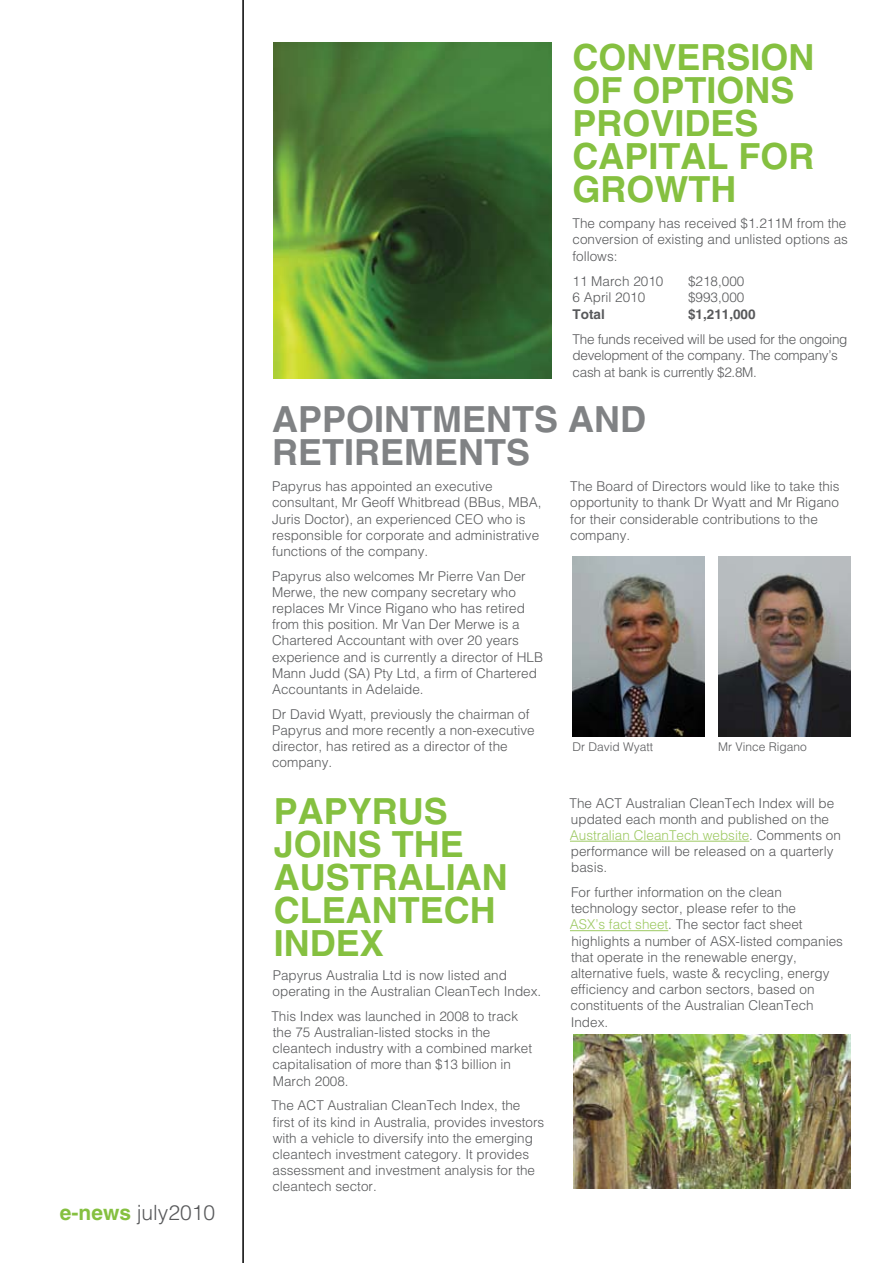
<style>
.page{position:relative;width:893px;height:1263px;background:#fff}
.page>*{position:absolute;margin:0;border:0;box-sizing:border-box;transform-origin:0 0}
.t1{font:700 36px/33px "Helvetica";color:#85c040}
.t2{font:700 36px/33px "Helvetica";color:#808284}
.t3{font:300 21px "Helvetica";color:#58595b}
.t4{font:300 13.5px/16.2px "Helvetica";color:#58595b}
.t5{font:300 13.5px/16.5px "Helvetica";letter-spacing:-.02em;color:#58595b}
.t6{font:700 13.5px "Helvetica";color:#58595b}
.t7{font:300 12px "Helvetica";color:#58595b}
.s1{font-weight:700;color:#85c040}
.s2{color:#9dc962}
</style>
<div class="page">
<hr style="left:242px;top:0;width:2px;height:1263px;background:#000">
<img style="left:573px;top:1034px;width:277px;height:154px">
<hr style="left:570px;top:841px;width:179px;height:1px;background:#9dc962">
<hr style="left:570px;top:930px;width:98px;height:1px;background:#9dc962">
<img style="left:274px;top:43px;width:277px;height:335px">
<img style="left:572px;top:557px;width:132px;height:179px">
<img style="left:718px;top:557px;width:132px;height:179px">
<h2 class="t3" style="left:60px;top:1200px;width:157px"><span class="s1">e-news</span> july2010</h2>
<h1 class="t1" style="left:572px;top:41px;width:244px">CONVERSION<br>OF OPTIONS<br>PROVIDES<br>CAPITAL FOR<br>GROWTH</h1>
<p class="t4" style="left:572px;top:214px;width:277px;text-align:justify">The company has received $1.211M from the conversion of existing and unlisted options as follows:</p>
<p class="t4" style="left:572px;top:272px;width:92px">11 March 2010</p>
<p class="t4" style="left:688px;top:272px;width:58px">$218,000</p>
<p class="t4" style="left:572px;top:289px;width:74px">6 April 2010</p>
<p class="t4" style="left:688px;top:289px;width:58px">$993,000</p>
<p class="t6" style="left:572px;top:305px;width:34px">Total</p>
<p class="t6" style="left:688px;top:305px;width:69px">$1,211,000</p>
<p class="t5" style="left:572px;top:330px;width:276px">The funds received will be used for the ongoing development of the company. The company’s cash at bank is currently $2.8M.</p>
<h1 class="t2" style="left:272px;top:402px;width:376px">APPOINTMENTS AND<br>RETIREMENTS</h1>
<p class="t4" style="left:272px;top:478px;width:271px">Papyrus has appointed an executive consultant, Mr Geoff Whitbread (BBus, MBA, Juris Doctor), an experienced CEO who is responsible for corporate and administrative functions of the company.</p>
<p class="t4" style="left:272px;top:567px;width:272px">Papyrus also welcomes Mr Pierre Van Der Merwe, the new company secretary who replaces Mr Vince Rigano who has retired from this position. Mr Van Der Merwe is a Chartered Accountant with over 20 years experience and is currently a director of HLB Mann Judd (SA) Pty Ltd, a firm of Chartered Accountants in Adelaide.</p>
<p class="t4" style="left:272px;top:705px;width:264px">Dr David Wyatt, previously the chairman of Papyrus and more recently a non-executive director, has retired as a director of the company.</p>
<h1 class="t1" style="left:274px;top:794px;width:235px">PAPYRUS<br>JOINS THE<br>AUSTRALIAN<br>CLEANTECH<br>INDEX</h1>
<p class="t4" style="left:273px;top:967px;width:270px">Papyrus Australia Ltd is now listed and operating in the Australian CleanTech Index.</p>
<p class="t4" style="left:271px;top:1007px;width:262px">This Index was launched in 2008 to track the 75 Australian-listed stocks in the cleantech industry with a combined market capitalisation of more than $13 billion in March 2008.</p>
<p class="t4" style="left:271px;top:1097px;width:274px">The ACT Australian CleanTech Index, the first of its kind in Australia, provides investors with a vehicle to diversify into the emerging cleantech investment category. It provides assessment and investment analysis for the cleantech sector.</p>
<p class="t4" style="left:570px;top:478px;width:271px">The Board of Directors would like to take this opportunity to thank Dr Wyatt and Mr Rigano for their considerable contributions to the company.</p>
<p class="t7" style="left:572px;top:739px;width:82px">Dr David Wyatt</p>
<p class="t7" style="left:718px;top:739px;width:90px">Mr Vince Rigano</p>
<p class="t4" style="left:569px;top:794px;width:273px">The ACT Australian CleanTech Index will be updated each month and published on the <span class="s2">Australian CleanTech website</span>. Comments on performance will be released on a quarterly basis.</p>
<p class="t4" style="left:570px;top:884px;width:274px">For further information on the clean technology sector, please refer to the<br><span class="s2">ASX’s fact sheet</span>. The sector fact sheet highlights a number of ASX-listed companies that operate in the renewable energy, alternative fuels, waste &amp; recycling, energy efficiency and carbon sectors, based on constituents of the Australian CleanTech Index.</p>
</div>
